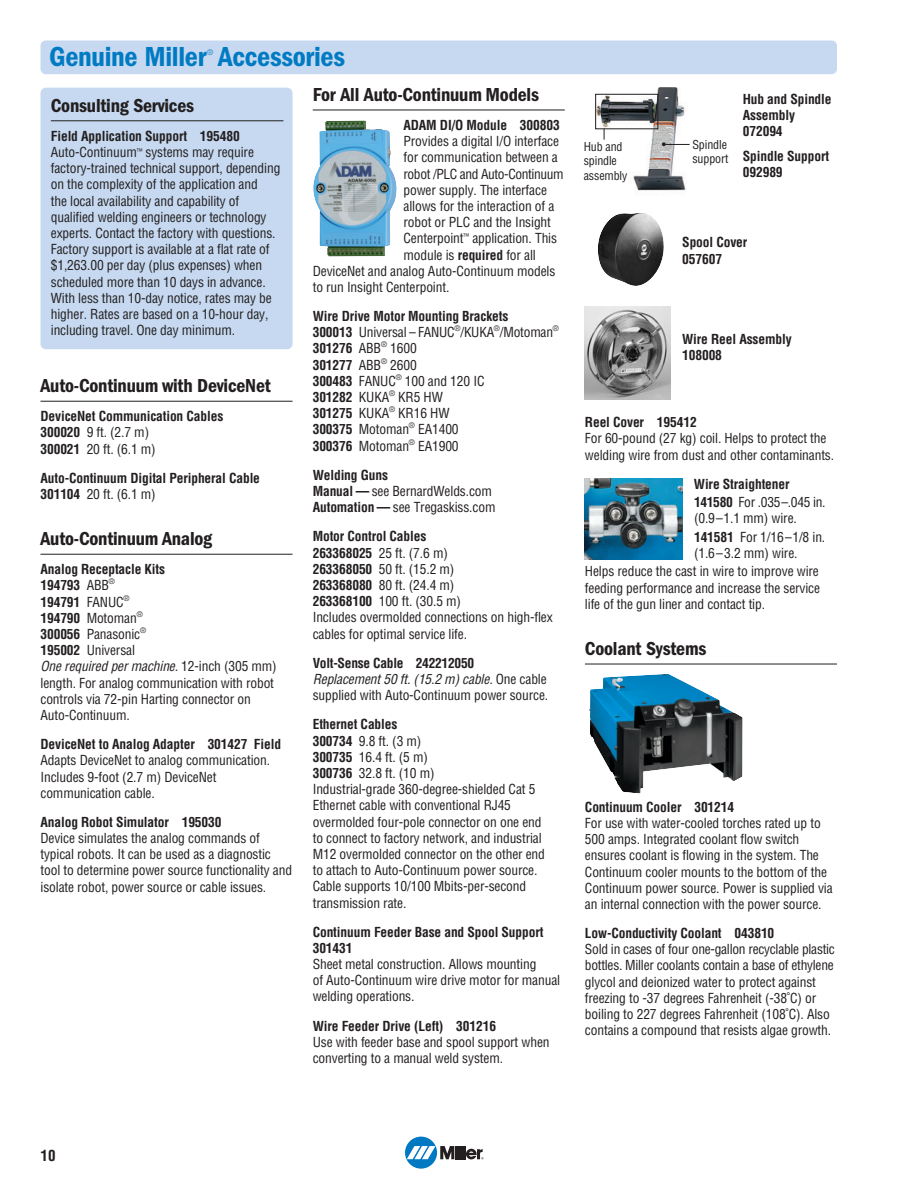
<style>
.page{position:relative;width:918px;height:1188px;background:#fff}
.page>*{position:absolute;margin:0;border:0;box-sizing:border-box;transform-origin:0 0}
.t1{font:28.5px "ITC Franklin Gothic Std Dm Cd";letter-spacing:-.01em;color:#007bc3}
.t2{font:19.5px "ITC Franklin Gothic Std Dm Cd";letter-spacing:-.01em;color:#231f20}
.t3{font:700 condensed 15px "Helvetica";color:#231f20}
.t4{font:condensed 13.5px/16.2px "Helvetica";letter-spacing:-.01em;color:#231f20}
.t5{font:700 condensed 13.5px/16.2px "Helvetica";letter-spacing:-.01em;color:#231f20}
.t6{font:condensed 13.5px "Helvetica";letter-spacing:-.03em;color:#231f20}
.t7{font:condensed 12px/14.4px "Helvetica";letter-spacing:-.01em;color:#231f20}
.t8{font:condensed 7.5px "Helvetica";color:#007bc3}
.s1{font-weight:700}
.s2{font-weight:400}
.s3{font-style:italic}
</style>
<div class="page">
<div style="left:405px;top:1137px;width:32px;height:32px;background:#0079c2;border-radius:50%"></div>
<svg style="left:407px;top:1146px;width:76px;height:13px"></svg>
<div style="left:40px;top:88px;width:253px;height:261px;background:#c6d9f0;border-radius:5px"></div>
<div style="left:40px;top:40px;width:797px;height:34px;background:#c6d9f0;border-radius:5px"></div>
<hr style="left:51px;top:120px;width:232px;height:1px;background:#231f20">
<hr style="left:40px;top:401px;width:253px;height:1px;background:#231f20">
<hr style="left:40px;top:554px;width:253px;height:1px;background:#231f20">
<hr style="left:313px;top:110px;width:252px;height:1px;background:#231f20">
<hr style="left:585px;top:664px;width:252px;height:1px;background:#231f20">
<img style="left:595px;top:88px;width:92px;height:103px">
<img style="left:585px;top:307px;width:85px;height:92px">
<img style="left:585px;top:479px;width:97px;height:80px">
<img style="left:589px;top:674px;width:154px;height:120px">
<img style="left:598px;top:213px;width:66px;height:73px">
<img style="left:313px;top:120px;width:84px;height:137px">
<div style="left:595px;top:94px;width:63px;height:35px;border:1px solid #231f20"></div>
<svg style="left:662px;top:142px;width:28px;height:4px"></svg>
<h1 class="t1" style="left:49px;top:47px;width:297px">Genuine Miller Accessories</h1>
<p class="t8" style="left:207px;top:50px;width:7px">®</p>
<h2 class="t2" style="left:51px;top:99px;width:145px">Consulting Services</h2>
<p class="t4" style="left:51px;top:129px;width:231px"><span class="s1">Field Application Support 195480<br></span>Auto-Continuum<sup>™</sup> systems may require factory-trained technical support, depending on the complexity of the application and<br>the local availability and capability of qualified welding engineers or technology experts. Contact the factory with questions.<br>Factory support is available at a flat rate of $1,263.00 per day (plus expenses) when scheduled more than 10 days in advance.<br>With less than 10-day notice, rates may be higher. Rates are based on a 10-hour day, including travel. One day minimum.</p>
<h2 class="t2" style="left:40px;top:379px;width:232px">Auto-Continuum with DeviceNet</h2>
<p class="t5" style="left:40px;top:409px;width:184px">DeviceNet Communication Cables<br>300020 <span class="s2">9 ft. (2.7 m)<br></span>300021 <span class="s2">20 ft. (6.1 m)</span></p>
<p class="t5" style="left:40px;top:471px;width:221px">Auto-Continuum Digital Peripheral Cable<br>301104 <span class="s2">20 ft. (6.1 m)</span></p>
<h2 class="t2" style="left:40px;top:532px;width:173px">Auto-Continuum Analog</h2>
<p class="t4" style="left:40px;top:562px;width:238px"><span class="s1">Analog Receptacle Kits<br>194793</span> ABB<sup>®<br></sup><span class="s1">194791</span> FANUC<sup>®<br></sup><span class="s1">194790</span> Motoman<sup>®<br></sup><span class="s1">300056</span> Panasonic<sup>®<br></sup><span class="s1">195002</span> Universal<br><span class="s3">One required permachine.</span> 1 2 - i n c h ( 3 0 5 m m ) length. For analog communication with robot controls via 72-pin Harting connector on<br>Auto-Continuum.</p>
<p class="t5" style="left:41px;top:737px;width:242px">DeviceNet to Analog Adapter 301427 Field</p>
<p class="t4" style="left:41px;top:753px;width:231px">Adapts DeviceNet to analog communication.<br>Includes 9-foot (2.7 m) DeviceNet communication cable.</p>
<p class="t5" style="left:41px;top:815px;width:183px">Analog Robot Simulator 195030</p>
<p class="t4" style="left:41px;top:831px;width:253px">Device simulates the analog commands of typical robots. It can be used as a diagnostic tool to determine power source functionality and isolate robot, power source or cable issues.</p>
<h2 class="t2" style="left:313px;top:88px;width:228px">For All Auto-Continuum Models</h2>
<p class="t5" style="left:403px;top:118px;width:158px">ADAM DI/O Module 300803</p>
<p class="t4" style="left:404px;top:134px;width:157px">Provides a digital I/O interface</p>
<p class="t4" style="left:404px;top:150px;width:156px">for communication between a</p>
<p class="t6" style="left:404px;top:168px;width:162px">robot /PLC and Auto-Continuum</p>
<p class="t4" style="left:404px;top:183px;width:145px">power supply. The interface</p>
<p class="t4" style="left:404px;top:199px;width:152px">allows for the interaction of a</p>
<p class="t4" style="left:404px;top:215px;width:149px">robot or PLC and the Insight</p>
<p class="t4" style="left:404px;top:231px;width:155px">Centerpoint<sup>™</sup> application. This</p>
<p class="t4" style="left:404px;top:248px;width:134px">module is <span class="s1">required</span> for all</p>
<p class="t4" style="left:313px;top:264px;width:244px">DeviceNet and analog Auto-Continuum models</p>
<p class="t4" style="left:313px;top:280px;width:138px">to run Insight Centerpoint.</p>
<p class="t4" style="left:313px;top:309px;width:248px"><span class="s1">Wire Drive Motor Mounting Brackets<br>300013</span> Universal – FANUC<sup>®</sup>/KUKA<sup>®</sup>/Motoman<sup>®<br></sup><span class="s1">301276</span> ABB<sup>®</sup> 1600<br><span class="s1">301277</span> ABB<sup>®</sup> 2600<br><span class="s1">300483</span> FANUC<sup>®</sup> 100 and 120 IC<br><span class="s1">301282</span> KUKA<sup>®</sup> KR5 HW<br><span class="s1">301275</span> KUKA<sup>®</sup> KR16 HW<br><span class="s1">300375</span> Motoman<sup>®</sup> EA1400<br><span class="s1">300376</span> Motoman<sup>®</sup> EA1900</p>
<p class="t4" style="left:313px;top:468px;width:184px"><span class="s1">Welding Guns<br>Manual —</span> see BernardWelds.com<br><span class="s1">Automation —</span> see Tregaskiss.com</p>
<p class="t4" style="left:313px;top:530px;width:242px"><span class="s1">Motor Control Cables<br>263368025</span> 25 ft. (7.6 m)<br><span class="s1">263368050</span> 50 ft. (15.2 m)<br><span class="s1">263368080</span> 80 ft. (24.4 m)<br><span class="s1">263368100</span> 100 ft. (30.5 m)<br>Includes overmolded connections on high-flex cables for optimal service life.</p>
<p class="t4" style="left:313px;top:656px;width:237px"><span class="s1">Volt-Sense Cable 242212050<br></span><span class="s3">Replacement50 ft.(15.2 m)cable.</span>O n e c a b l e supplied with Auto-Continuum power source.</p>
<p class="t4" style="left:313px;top:717px;width:234px"><span class="s1">Ethernet Cables<br>300734</span> 9.8 ft. (3 m)<br><span class="s1">300735</span> 16.4 ft. (5 m)<br><span class="s1">300736</span> 32.8 ft. (10 m)<br>Industrial-grade 360-degree-shielded Cat 5<br>Ethernet cable with conventional RJ45 overmolded four-pole connector on one end to connect to factory network, and industrial<br>M12 overmolded connector on the other end to attach to Auto-Continuum power source.<br>Cable supports 10/100 Mbits-per-second transmission rate.</p>
<p class="t5" style="left:313px;top:925px;width:232px">Continuum Feeder Base and Spool Support<br>301431</p>
<p class="t4" style="left:313px;top:957px;width:249px">Sheet metal construction. Allows mounting<br>of Auto-Continuum wire drive motor for manual welding operations.</p>
<p class="t5" style="left:313px;top:1019px;width:185px">Wire Feeder Drive (Left) 301216</p>
<p class="t4" style="left:313px;top:1035px;width:238px">Use with feeder base and spool support when converting to a manual weld system.</p>
<p class="t7" style="left:584px;top:140px;width:45px">Hub and spindle assembly</p>
<p class="t7" style="left:692px;top:138px;width:37px">Spindle support</p>
<p class="t5" style="left:743px;top:92px;width:90px">Hub and Spindle<br>Assembly<br>072094</p>
<p class="t5" style="left:743px;top:149px;width:88px">Spindle Support<br>092989</p>
<p class="t5" style="left:682px;top:234px;width:67px;line-height:17.1px">Spool Cover<br>057607</p>
<p class="t5" style="left:682px;top:332px;width:111px">Wire Reel Assembly<br>108008</p>
<p class="t5" style="left:585px;top:415px;width:113px">Reel Cover 195412</p>
<p class="t4" style="left:585px;top:432px;width:251px">For 60-pound (27 kg) coil. Helps to protect the welding wire from dust and other contaminants.</p>
<p class="t5" style="left:694px;top:476px;width:133px;line-height:18.3px">Wire Straightener<br>141580 <span class="s2">For .035–.045 in.</span></p>
<p class="t4" style="left:694px;top:510px;width:133px;line-height:18.3px">(0.9–1.1 mm) wire.<br><span class="s1">141581</span> For 1/16–1/8 in.</p>
<p class="t4" style="left:585px;top:545px;width:235px;line-height:18.3px;text-indent:109px">(1.6–3.2 mm) wire.<br>Helps reduce the cast in wire to improve wire</p>
<p class="t4" style="left:585px;top:581px;width:237px">feeding performance and increase the service life of the gun liner and contact tip.</p>
<h2 class="t2" style="left:585px;top:642px;width:123px">Coolant Systems</h2>
<p class="t5" style="left:585px;top:800px;width:151px">Continuum Cooler 301214</p>
<p class="t4" style="left:585px;top:816px;width:249px">For use with water-cooled torches rated up to 500 amps. Integrated coolant flow switch ensures coolant is flowing in the system. The Continuum cooler mounts to the bottom of the Continuum power source. Power is supplied via an internal connection with the power source.</p>
<p class="t5" style="left:585px;top:926px;width:191px">Low-Conductivity Coolant 043810</p>
<p class="t4" style="left:585px;top:942px;width:252px">Sold in cases of four one-gallon recyclable plastic bottles. Miller coolants contain a base of ethylene glycol and deionized water to protect against freezing to -37 degrees Fahrenheit (-38˚C) or boiling to 227 degrees Fahrenheit (108˚C). Also contains a compound that resists algae growth.</p>
<p class="t3" style="left:40px;top:1150px;width:16px">10</p>
</div>
